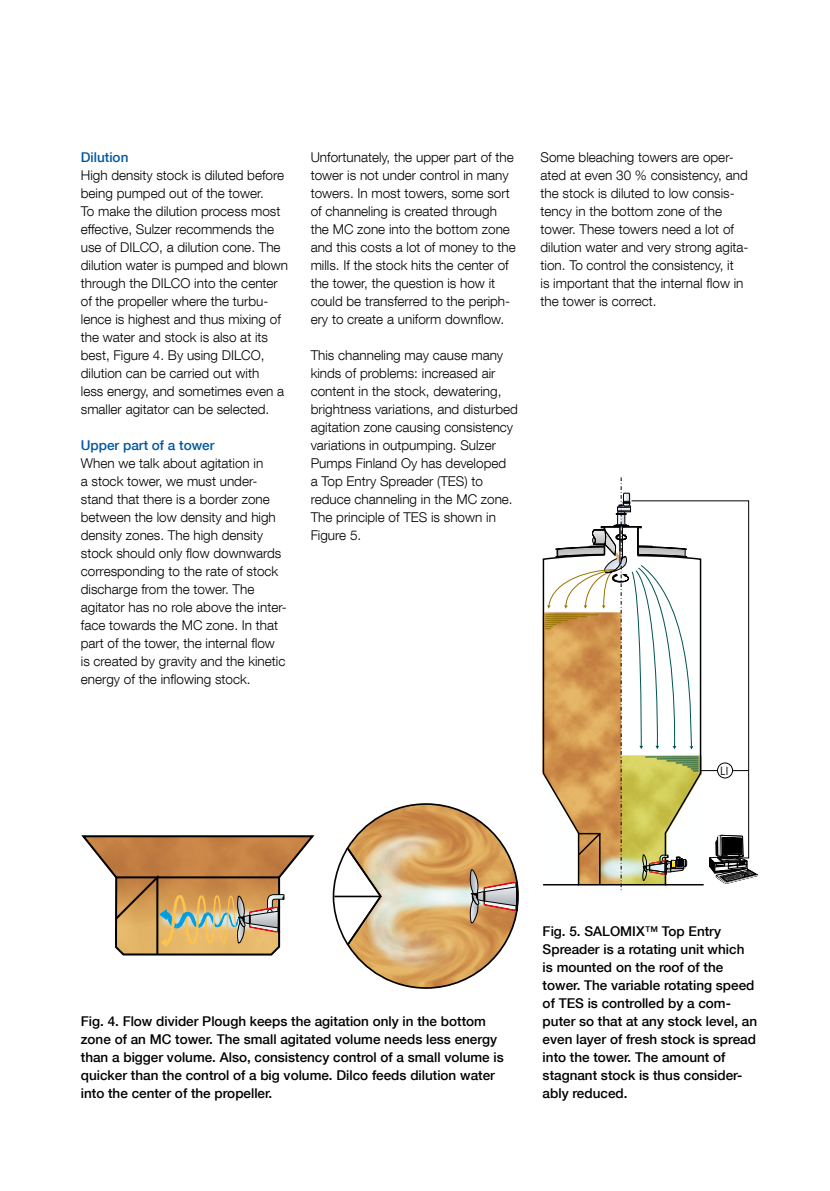
<style>
.page{position:relative;width:830px;height:1191px;background:#fff}
.page>*{position:absolute;margin:0;border:0;box-sizing:border-box;transform-origin:0 0}
.LEIPIS{font:300 13.5px/18px "Helvetica Neue LT Com";color:#000}
.Kuvateksti{font:500 13.5px/18px "Helvetica Neue LT Com";color:#000}
.Väliotsikko{font:500 13.5px "Helvetica Neue LT Com";color:#0058a2}
.t1{font:11.55px "Century Gothic";color:#000}
</style>
<div class="page">
<svg style="left:545px;top:477px;width:212px;height:414px"></svg>
<svg style="left:332px;top:803px;width:187px;height:186px"></svg>
<svg style="left:81px;top:835px;width:234px;height:121px"></svg>
<p class="Väliotsikko" style="left:81px;top:149px;width:49px">Dilution</p>
<p class="LEIPIS" style="left:81px;top:166px;width:209px">High density stock is diluted before being pumped out of the tower.<br>To make the dilution process most effective, Sulzer recommends the use of DILCO, a dilution cone. The dilution water is pumped and blown through the DILCO into the center of the propeller where the turbu&shy;lence is highest and thus mixing of the water and stock is also at its best, Figure 4. By using DILCO, dilution can be carried out with<br>less energy, and sometimes even a smaller agitator can be selected.</p>
<p class="Väliotsikko" style="left:81px;top:437px;width:135px">Upper part of a tower</p>
<p class="LEIPIS" style="left:81px;top:454px;width:207px">When we talk about agitation in<br>a stock tower, we must under&shy;stand that there is a border zone between the low density and high density zones. The high density stock should only flow downwards corresponding to the rate of stock discharge from the tower. The agitator has no role above the inter&shy;face towards the MC zone. In that part of the tower, the internal flow is created by gravity and the kinetic energy of the inflowing stock.</p>
<p class="LEIPIS" style="left:310px;top:148px;width:206px">Unfortunately, the upper part of the tower is not under control in many towers. In most towers, some sort of channeling is created through the MC zone into the bottom zone and this costs a lot of money to the mills. If the stock hits the center of the tower, the question is how it could be transferred to the periph&shy;ery to create a uniform downflow.</p>
<p class="LEIPIS" style="left:310px;top:346px;width:209px">This channeling may cause many kinds of problems: increased air content in the stock, dewatering, brightness variations, and disturbed agitation zone causing consistency variations in outpumping. Sulzer<br>Pumps Finland Oy has developed<br>a Top Entry Spreader (TES) to reduce channeling in the MC zone.<br>The principle of TES is shown in<br>Figure 5.</p>
<p class="LEIPIS" style="left:540px;top:148px;width:209px">Some bleaching towers are oper&shy;ated at even 30 % consistency, and the stock is diluted to low consis&shy;tency in the bottom zone of the tower. These towers need a lot of dilution water and very strong agita&shy;tion. To control the consistency, it<br>is important that the internal flow in the tower is correct.</p>
<p class="t1" style="left:720px;top:764px;width:9px">LI</p>
<p class="Kuvateksti" style="left:81px;top:1012px;width:424px">Fig. 4. Flow divider Plough keeps the agitation only in the bottom zone of an MC tower. The small agitated volume needs less energy than a bigger volume. Also, consistency control of a small volume is quicker than the control of a big volume. Dilco feeds dilution water into the center of the propeller.</p>
<p class="Kuvateksti" style="left:542px;top:922px;width:216px">Fig. 5. SALOMIX™ Top Entry<br>Spreader is a rotating unit which is mounted on the roof of the tower. The variable rotating speed of TES is controlled by a com&shy;puter so that at any stock level, an even layer of fresh stock is spread into the tower. The amount of stagnant stock is thus consider&shy;ably reduced.</p>
</div>
